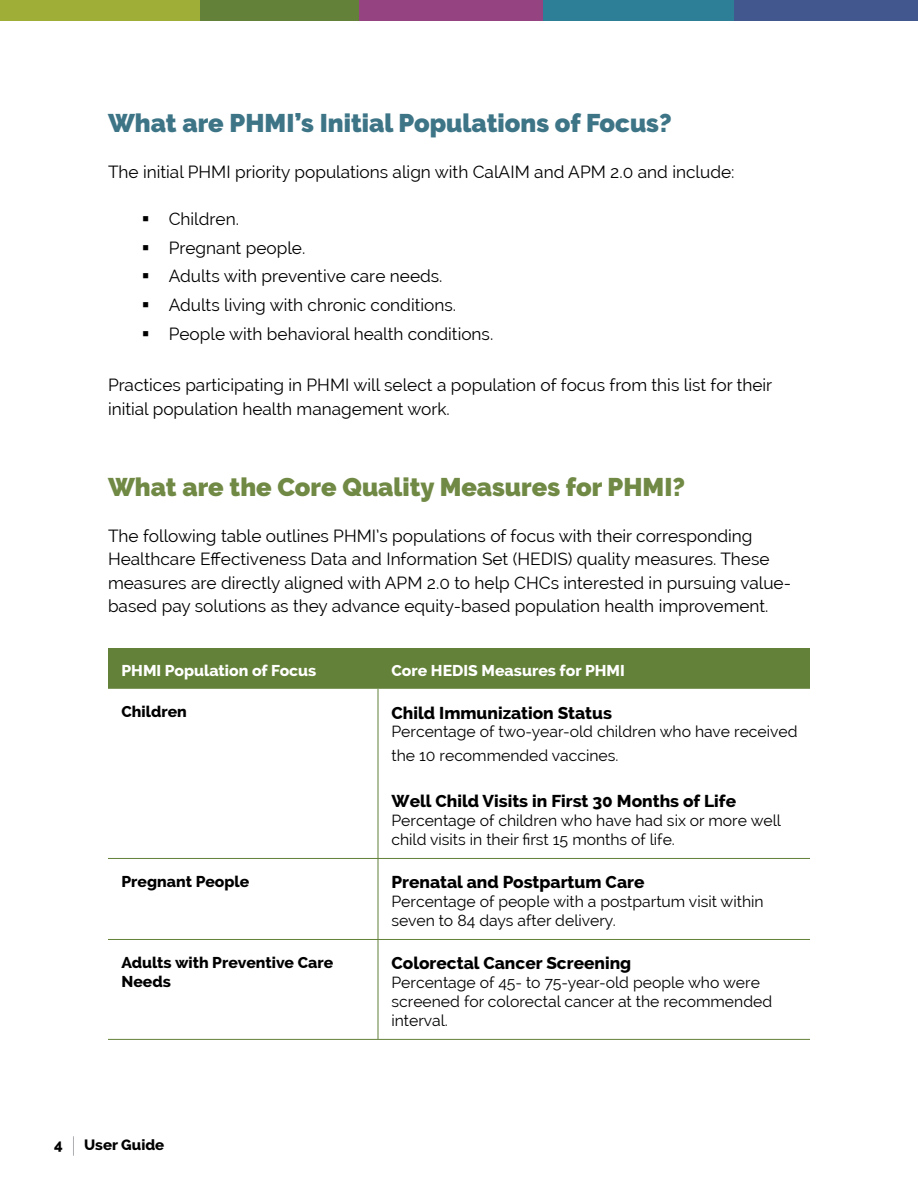
<style>
.page{position:relative;width:918px;height:1188px;background:#fff}
.page>*{position:absolute;margin:0;border:0;box-sizing:border-box;transform-origin:0 0}
.Subheading{font:900 25.5px "Raleway";color:#3d7587}
.Subheading-2{font:900 25.5px "Raleway";color:#708944}
.t1{font:17.25px/23.2px "Raleway";color:#000}
.Table_text{font:800 17.25px "Raleway";color:#000}
.Table_text-2{font:15.75px/18.9px "Raleway";color:#000}
.Table_text-3{font:800 15.75px/18.9px "Raleway";color:#000}
.Table_text-4{font:800 15.75px "Raleway";color:#fff}
.t2{font:800 15px "Raleway";color:#000}
</style>
<div class="page">
<svg style="left:73px;top:1136px;width:1px;height:20px"></svg>
<div style="left:0;top:0;width:200px;height:21px;background:#9eae36"></div>
<div style="left:200px;top:0;width:159px;height:21px;background:#638138"></div>
<div style="left:359px;top:0;width:184px;height:21px;background:#964382"></div>
<div style="left:543px;top:0;width:192px;height:21px;background:#2c7f96"></div>
<div style="left:735px;top:0;width:183px;height:21px;background:#42578d"></div>
<div style="left:108px;top:648px;width:702px;height:41px;background:#638138"></div>
<hr style="left:378px;top:689px;width:1px;height:169px;background:#638138">
<hr style="left:108px;top:858px;width:270px;height:1px;background:#638138">
<hr style="left:378px;top:858px;width:432px;height:1px;background:#638138">
<hr style="left:378px;top:859px;width:1px;height:80px;background:#638138">
<hr style="left:108px;top:939px;width:270px;height:1px;background:#638138">
<hr style="left:378px;top:939px;width:432px;height:1px;background:#638138">
<hr style="left:378px;top:940px;width:1px;height:99px;background:#638138">
<hr style="left:108px;top:1039px;width:270px;height:1px;background:#638138">
<hr style="left:378px;top:1039px;width:432px;height:1px;background:#638138">
<p class="Subheading" style="left:108px;top:108px;width:565px">What are PHMI’s Initial Populations of Focus?</p>
<p class="t1" style="left:108px;top:161px;width:628px">The initial PHMI priority populations align with CalAIM and APM 2.0 and include:</p>
<p class="t1" style="left:169px;top:207px;width:72px">Children.</p>
<p class="t1" style="left:169px;top:236px;width:138px">Pregnant people.</p>
<p class="t1" style="left:169px;top:265px;width:275px">Adults with preventive care needs.</p>
<p class="t1" style="left:169px;top:293px;width:289px">Adults living with chronic conditions.</p>
<p class="t1" style="left:169px;top:322px;width:326px">People with behavioral health conditions.</p>
<p class="t1" style="left:108px;top:374px;width:666px">Practices participating in PHMI will select a population of focus from this list for their initial population health management work.</p>
<p class="Subheading-2" style="left:108px;top:472px;width:579px">What are the Core Quality Measures for PHMI?</p>
<p class="t1" style="left:108px;top:524px;width:685px">The following table outlines PHMI’s populations of focus with their corresponding Healthcare Effectiveness Data and Information Set (HEDIS) quality measures. These measures are directly aligned with APM 2.0 to help CHCs interested in pursuing value&shy;based pay solutions as they advance equity-based population health improvement.</p>
<p class="Table_text-4" style="left:122px;top:661px;width:196px">PHMI Population of Focus</p>
<p class="Table_text-4" style="left:392px;top:661px;width:235px">Core HEDIS Measures for PHMI</p>
<p class="Table_text-3" style="left:122px;top:702px;width:67px">Children</p>
<p class="Table_text" style="left:392px;top:703px;width:222px">Child Immunization Status</p>
<p class="Table_text-2" style="left:392px;top:720px;width:408px;line-height:23.2px">Percentage of two-year-old children who have received the 10 recommended vaccines.</p>
<p class="Table_text" style="left:392px;top:791px;width:346px">Well Child Visits in First 30 Months of Life</p>
<p class="Table_text-2" style="left:392px;top:811px;width:391px">Percentage of children who have had six or more well child visits in their first 15 months of life.</p>
<p class="Table_text-3" style="left:122px;top:872px;width:129px">Pregnant People</p>
<p class="Table_text" style="left:392px;top:872px;width:255px">Prenatal and Postpartum Care</p>
<p class="Table_text-2" style="left:392px;top:892px;width:374px">Percentage of people with a postpartum visit within seven to 84 days after delivery.</p>
<p class="Table_text-3" style="left:122px;top:953px;width:213px">Adults with Preventive Care<br>Needs</p>
<p class="Table_text" style="left:392px;top:953px;width:241px">Colorectal Cancer Screening</p>
<p class="Table_text-2" style="left:392px;top:973px;width:382px">Percentage of 45- to 75-year-old people who were screened for colorectal cancer at the recommended interval.</p>
<p class="t2" style="left:54px;top:1136px;width:10px">4</p>
<p class="t2" style="left:84px;top:1136px;width:82px">User Guide</p>
</div>
